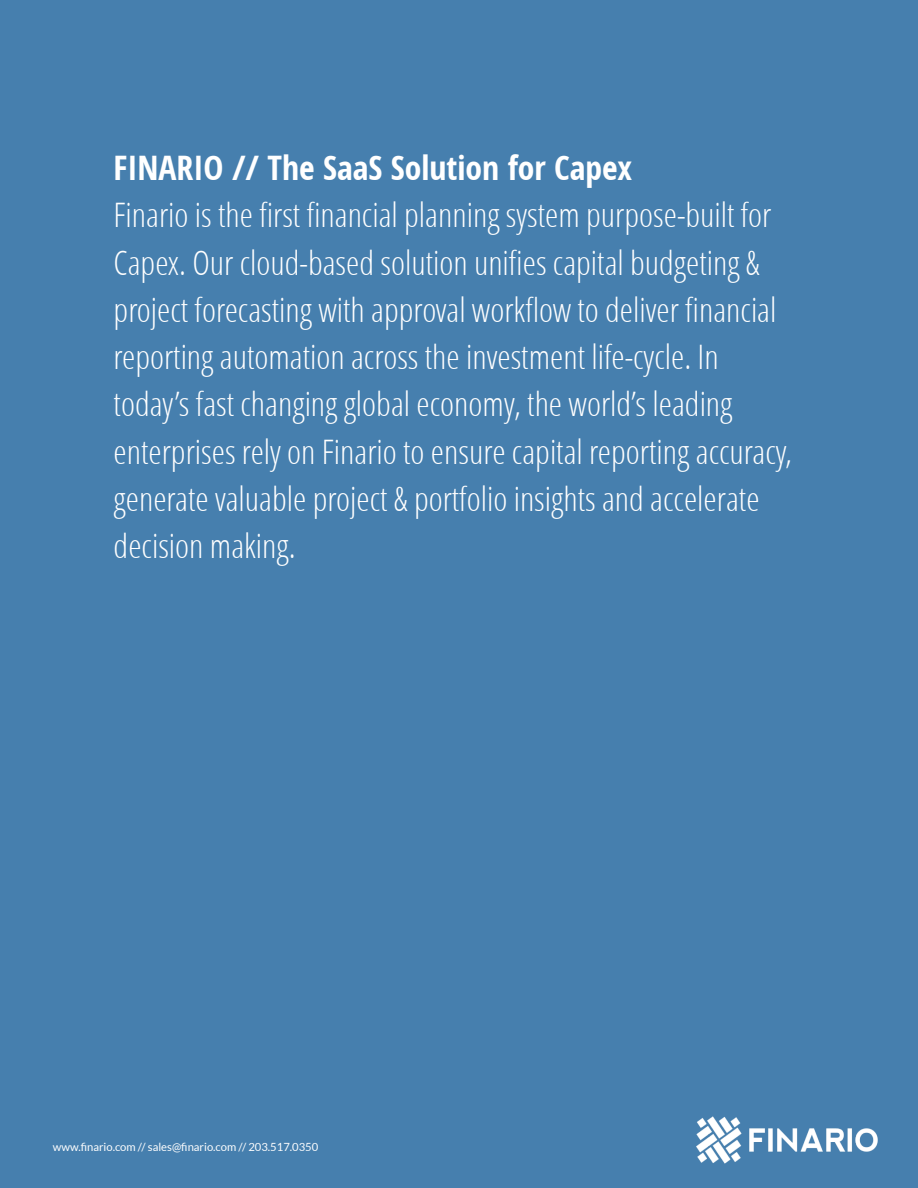
<style>
.page{position:relative;width:918px;height:1188px;background:#467fae}
.page>*{position:absolute;margin:0;border:0;box-sizing:border-box;transform-origin:0 0}
.t1{font:300 condensed 33.75px/47.2px "Open Sans";color:#fff}
.t2{font:700 condensed 33.75px "Open Sans";color:#fff}
.t3{font:11.25px "Lato";color:#fff}
</style>
<div class="page">
<img style="left:696px;top:1116px;width:182px;height:48px">
<p class="t2" style="left:114px;top:144px;width:520px">FINARIO // The SaaS Solution for Capex</p>
<p class="t1" style="left:114px;top:191px;width:680px">Finario is the first financial planning system purpose-built for Capex. Our cloud-based solution unifies capital budgeting &amp; project forecasting with approval workflow to deliver fi nancial reporting automation across the investment life-cycle. In today’s fast changing global economy, the world’s leading enterprises rely on Finario to ensure capital reporting accuracy, generate valuable project &amp; portfolio insights and accelerate decision making.</p>
<p class="t3" style="left:53px;top:1141px;width:267px">www.fi nario.com // sales@fi nario.com // 203.517.0350</p>
</div>
